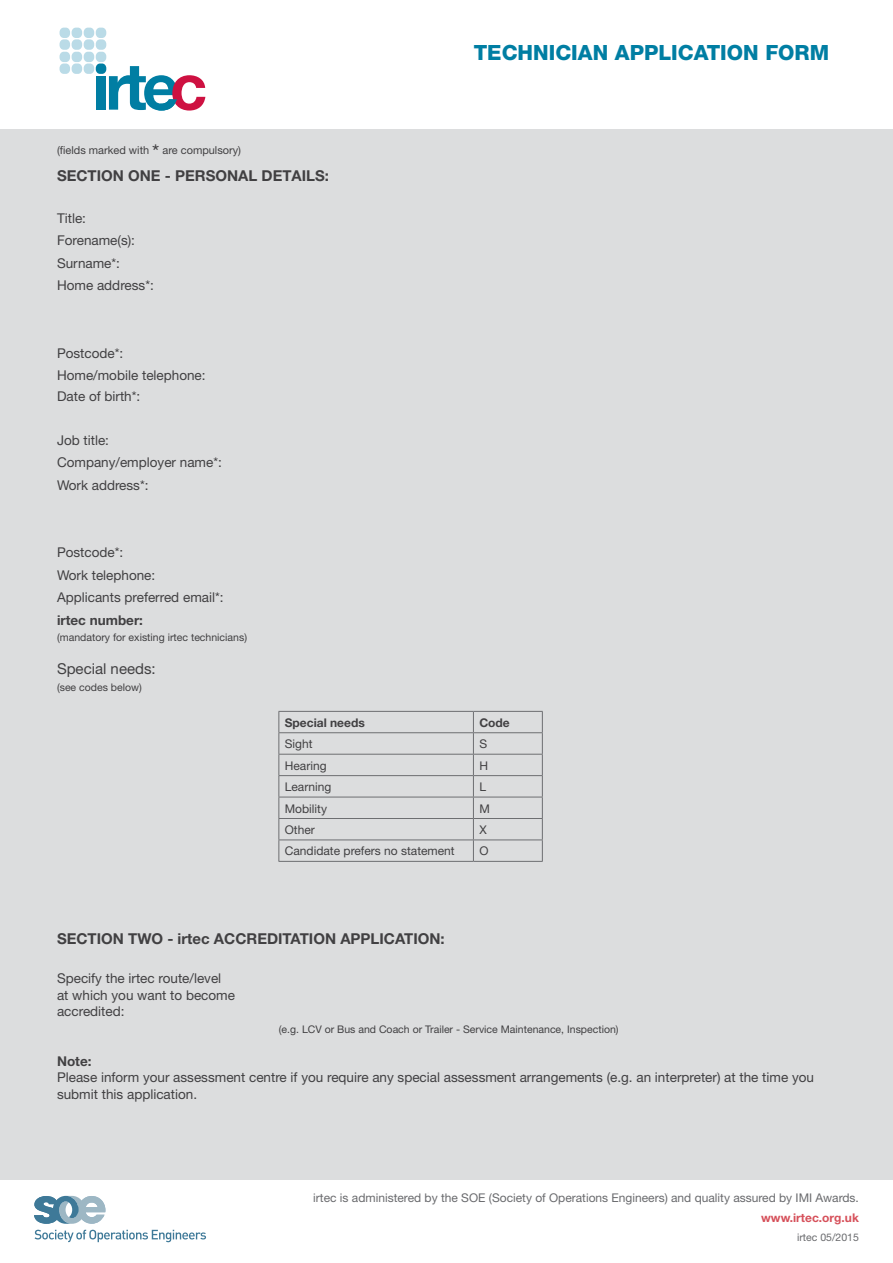
<style>
.page{position:relative;width:893px;height:1263px;background:#fff}
.page>*{position:absolute;margin:0;border:0;box-sizing:border-box;transform-origin:0 0}
.t1{font:800 21px "Helvetica Neue";color:#007ea3}
.t2{font:700 15px "Helvetica Neue";color:#414042}
.t3{font:15px "Helvetica Neue";color:#414042}
.t4{font:13.5px/22.5px "Helvetica Neue";color:#414042}
.t5{font:700 13.5px "Helvetica Neue";color:#414042}
.t6{font:12px "Helvetica Neue";color:#696a6d}
.t7{font:12px "Helvetica Neue";color:#414042}
.t8{font:700 12px "Helvetica Neue";color:#d6505a}
.t9{font:700 12px "Helvetica Neue";color:#414042}
.t10{font:10.95px "Helvetica Neue";color:#414042}
.t11{font:10.5px "Helvetica Neue";color:#414042}
.t12{font:10.5px "Helvetica Neue";color:#696a6d}
.s1{font-size:20.55px}
</style>
<div class="page">
<div style="left:97px;top:76px;width:9px;height:34px;background:#007ea3"></div>
<svg style="left:109px;top:66px;width:96px;height:45px"></svg>
<div style="left:96px;top:64px;width:10px;height:10px;background:#007ea3;border-radius:4px"></div>
<div style="left:84px;top:64px;width:10px;height:10px;background:#badbe7;border-radius:4px"></div>
<div style="left:96px;top:52px;width:10px;height:10px;background:#badbe7;border-radius:4px"></div>
<div style="left:84px;top:52px;width:10px;height:10px;background:#badbe7;border-radius:4px"></div>
<div style="left:72px;top:64px;width:10px;height:10px;background:#badbe7;border-radius:4px"></div>
<div style="left:60px;top:64px;width:10px;height:10px;background:#badbe7;border-radius:4px"></div>
<div style="left:72px;top:52px;width:10px;height:10px;background:#badbe7;border-radius:4px"></div>
<div style="left:60px;top:52px;width:10px;height:10px;background:#badbe7;border-radius:4px"></div>
<div style="left:96px;top:39px;width:10px;height:11px;background:#badbe7;border-radius:4px"></div>
<div style="left:84px;top:39px;width:10px;height:11px;background:#badbe7;border-radius:4px"></div>
<div style="left:96px;top:28px;width:10px;height:10px;background:#badbe7;border-radius:4px"></div>
<div style="left:84px;top:28px;width:10px;height:10px;background:#badbe7;border-radius:4px"></div>
<div style="left:72px;top:39px;width:10px;height:11px;background:#badbe7;border-radius:4px"></div>
<div style="left:60px;top:39px;width:10px;height:11px;background:#badbe7;border-radius:4px"></div>
<div style="left:72px;top:28px;width:10px;height:10px;background:#badbe7;border-radius:4px"></div>
<div style="left:60px;top:28px;width:10px;height:10px;background:#badbe7;border-radius:4px"></div>
<div style="left:0;top:130px;width:893px;height:1050px;background:#dcddde"></div>
<svg style="left:34px;top:1196px;width:172px;height:46px"></svg>
<hr style="left:278px;top:711px;width:195px;height:1px;background:#6d6e71">
<hr style="left:473px;top:711px;width:70px;height:1px;background:#6d6e71">
<hr style="left:278px;top:732px;width:195px;height:1px;background:#6d6e71">
<hr style="left:473px;top:732px;width:70px;height:1px;background:#6d6e71">
<hr style="left:278px;top:754px;width:195px;height:1px;background:#6d6e71">
<hr style="left:473px;top:754px;width:70px;height:1px;background:#6d6e71">
<hr style="left:278px;top:775px;width:195px;height:1px;background:#6d6e71">
<hr style="left:473px;top:775px;width:70px;height:1px;background:#6d6e71">
<hr style="left:278px;top:797px;width:195px;height:1px;background:#6d6e71">
<hr style="left:473px;top:797px;width:70px;height:1px;background:#6d6e71">
<hr style="left:278px;top:818px;width:195px;height:1px;background:#6d6e71">
<hr style="left:473px;top:818px;width:70px;height:1px;background:#6d6e71">
<hr style="left:278px;top:839px;width:195px;height:1px;background:#6d6e71">
<svg style="left:278px;top:712px;width:1px;height:149px"></svg>
<hr style="left:473px;top:839px;width:70px;height:1px;background:#6d6e71">
<svg style="left:473px;top:712px;width:1px;height:149px"></svg>
<svg style="left:542px;top:712px;width:1px;height:149px"></svg>
<hr style="left:278px;top:861px;width:195px;height:1px;background:#6d6e71">
<hr style="left:473px;top:861px;width:70px;height:1px;background:#6d6e71">
<p class="t10" style="left:57px;top:144px;width:186px">(fields marked with <span class="s1">*</span> are compulsory)</p>
<p class="t2" style="left:57px;top:166px;width:273px">SECTION ONE - PERSONAL DETAILS:</p>
<p class="t4" style="left:57px;top:207px;width:98px">Title:<br>Forename(s):<br>Surname*:<br>Home address*:</p>
<p class="t4" style="left:57px;top:342px;width:150px">Postcode*:<br>Home/mobile telephone:</p>
<p class="t4" style="left:57px;top:385px;width:85px">Date of birth*:</p>
<p class="t4" style="left:57px;top:429px;width:166px">Job title:<br>Company/employer name*:<br>Work address*:</p>
<p class="t4" style="left:57px;top:541px;width:168px">Postcode*:<br>Work telephone:<br>Applicants preferred email*:</p>
<p class="t5" style="left:57px;top:612px;width:87px">irtec number:</p>
<p class="t11" style="left:57px;top:631px;width:191px">(mandatory for existing irtec technicians)</p>
<p class="t3" style="left:57px;top:660px;width:100px">Special needs:</p>
<p class="t11" style="left:57px;top:681px;width:86px">(see codes below)</p>
<h1 class="t1" style="left:474px;top:40px;width:357px">TECHNICIAN APPLICATION FORM</h1>
<p class="t9" style="left:285px;top:715px;width:81px">Special needs</p>
<p class="t9" style="left:479px;top:715px;width:32px">Code</p>
<p class="t7" style="left:285px;top:737px;width:29px">Sight</p>
<p class="t7" style="left:479px;top:737px;width:9px">S</p>
<p class="t7" style="left:285px;top:758px;width:43px">Hearing</p>
<p class="t7" style="left:479px;top:758px;width:10px">H</p>
<p class="t7" style="left:285px;top:780px;width:48px">Learning</p>
<p class="t7" style="left:479px;top:780px;width:8px">L</p>
<p class="t7" style="left:285px;top:801px;width:44px">Mobility</p>
<p class="t7" style="left:479px;top:801px;width:12px">M</p>
<p class="t7" style="left:285px;top:822px;width:32px">Other</p>
<p class="t7" style="left:479px;top:822px;width:9px">X</p>
<p class="t7" style="left:285px;top:844px;width:171px">Candidate prefers no statement</p>
<p class="t7" style="left:479px;top:844px;width:11px">O</p>
<p class="t2" style="left:57px;top:930px;width:389px">SECTION TWO - irtec ACCREDITATION APPLICATION:</p>
<p class="t4" style="left:57px;top:970px;width:180px;line-height:16.5px">Specify the irtec route/level at which you want to become accredited:</p>
<p class="t11" style="left:279px;top:1023px;width:341px">(e.g. LCV or Bus and Coach or Trailer - Service Maintenance, Inspection)</p>
<p class="t5" style="left:57px;top:1053px;width:36px">Note:</p>
<p class="t4" style="left:57px;top:1069px;width:758px;line-height:16.5px">Please inform your assessment centre if you require any special assessment arrangements (e.g. an interpreter) at the time you submit this application.</p>
<p class="t6" style="left:313px;top:1191px;width:547px">irtec is administered by the SOE (Society of Operations Engineers) and quality assured by IMI Awards.</p>
<p class="t8" style="left:761px;top:1210px;width:99px">www.irtec.org.uk</p>
<p class="t12" style="left:797px;top:1231px;width:63px">irtec 05/2015</p>
</div>
